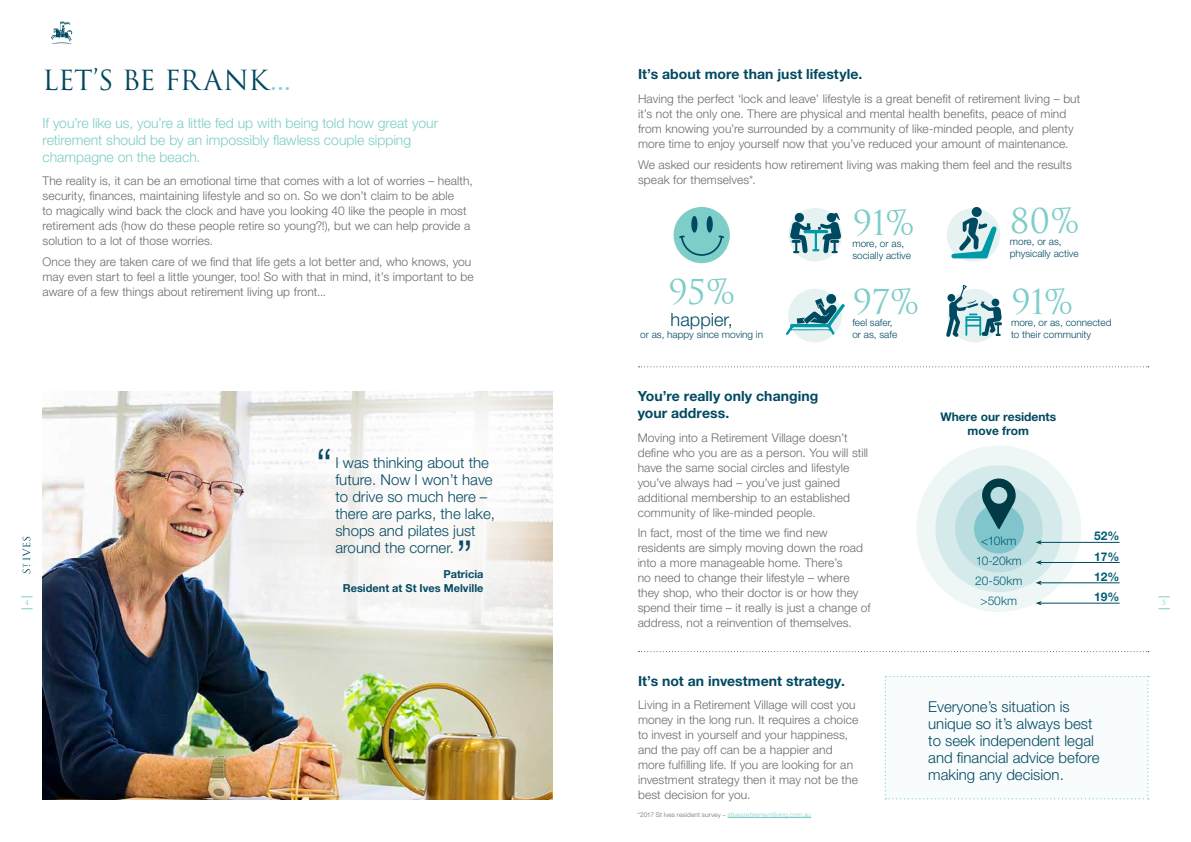
<style>
.page{position:relative;width:1191px;height:842px;background:#fff}
.page>*{position:absolute;margin:0;border:0;box-sizing:border-box;transform-origin:0 0}
.t1{font:300 44.1px "Helvetica Neue LT Pro";color:#064a63}
.t2{font:33.4px "Trajan Pro 3";color:#7dcdc8}
.t3{font:27px "Trajan Pro";letter-spacing:-.015em;color:#00485f}
.t4{font:300 18.2px "Helvetica Neue LT Pro";color:#004a61}
.t5{font:300 15px/17px "Helvetica Neue LT Pro";color:#064a63}
.t6{font:300 14px/16.8px "Helvetica Neue LT Pro";letter-spacing:-.005em;color:#7dcdc8}
.t7{font:700 14px/16.8px "Helvetica Neue LT Pro";letter-spacing:.005em;color:#004a61}
.t8{font:300 12px/15px "Helvetica Neue LT Pro";letter-spacing:.01em;color:#696a6d}
.t9{font:700 12px/14.4px "Helvetica Neue LT Pro";color:#004a61;text-align:center}
.t10{font:300 12px/20.2px "Helvetica Neue LT Pro";letter-spacing:.01em;color:#005d75;text-align:center}
.t11{font:700 12px/20.3px "Helvetica Neue LT Pro";color:#005d75;text-align:justify}
.t12{font:700 11px/14px "Helvetica Neue LT Pro";color:#064a63;text-align:right}
.t13{font:300 10px/12px "Helvetica Neue LT Pro";color:#004a61}
.t14{font:7px "Trajan Pro 3";color:#7dcdc8}
.t15{font:300 6.5px "Helvetica Neue LT Pro";letter-spacing:.02em;color:#7dcdc8}
.s1{color:#7dcdc8}
.s2{color:#696a6d}
</style>
<div class="page">
<svg style="left:884px;top:676px;width:264px;height:123px"></svg>
<div style="left:916px;top:445px;width:165px;height:167px;background:#eef6f6;border-radius:50%"></div>
<div style="left:935px;top:465px;width:127px;height:127px;background:#d4eaeb;border-radius:50%"></div>
<div style="left:955px;top:485px;width:87px;height:87px;background:#bcdee1;border-radius:50%"></div>
<div style="left:974px;top:504px;width:49px;height:49px;background:#7fc5cb;border-radius:50%"></div>
<svg style="left:982px;top:478px;width:33px;height:51px"></svg>
<hr style="left:1040px;top:542px;width:79px;height:1px;background:#004a61">
<svg style="left:1035px;top:540px;width:6px;height:5px"></svg>
<hr style="left:1040px;top:562px;width:79px;height:1px;background:#004a61">
<svg style="left:1035px;top:560px;width:6px;height:5px"></svg>
<hr style="left:1040px;top:583px;width:79px;height:1px;background:#004a61">
<svg style="left:1035px;top:580px;width:6px;height:5px"></svg>
<hr style="left:1040px;top:603px;width:79px;height:1px;background:#004a61">
<svg style="left:1035px;top:601px;width:6px;height:4px"></svg>
<svg style="left:638px;top:366px;width:511px;height:1px"></svg>
<svg style="left:638px;top:651px;width:511px;height:1px"></svg>
<img style="left:43px;top:392px;width:510px;height:407px">
<div style="left:305px;top:285px;width:321px;height:322px;background:#fff;border-radius:50%"></div>
<svg style="left:264px;top:375px;width:322px;height:322px;fill:#f6f5f4"></svg>
<div style="left:673px;top:207px;width:57px;height:56px;background:#7dcdc8;border-radius:50%"></div>
<div style="left:691px;top:216px;width:6px;height:17px;background:#004a61;border-radius:50%"></div>
<div style="left:706px;top:216px;width:7px;height:17px;background:#004a61;border-radius:50%"></div>
<svg style="left:677px;top:235px;width:48px;height:22px"></svg>
<div style="left:947px;top:289px;width:54px;height:53px;background:#e6f2f1;border-radius:50%"></div>
<svg style="left:946px;top:285px;width:56px;height:52px"></svg>
<div style="left:946px;top:208px;width:54px;height:54px;background:#e6f2f1;border-radius:50%"></div>
<svg style="left:951px;top:217px;width:46px;height:41px"></svg>
<div style="left:971px;top:207px;width:10px;height:10px;background:#004a61;border-radius:50%"></div>
<div style="left:788px;top:289px;width:54px;height:53px;background:#e6f2f1;border-radius:50%"></div>
<div style="left:826px;top:294px;width:10px;height:10px;background:#004a61;border-radius:50%"></div>
<svg style="left:786px;top:298px;width:58px;height:37px"></svg>
<div style="left:788px;top:208px;width:54px;height:53px;background:#e6f2f1;border-radius:50%"></div>
<svg style="left:790px;top:212px;width:51px;height:41px"></svg>
<hr style="left:727px;top:817px;width:84px;height:1px;background:#7dcdc8">
<svg style="left:21px;top:597px;width:12px;height:1px"></svg>
<svg style="left:21px;top:608px;width:12px;height:1px"></svg>
<svg style="left:51px;top:21px;width:21px;height:23px"></svg>
<svg style="left:23px;top:537px;width:7px;height:36px"></svg>
<h3 class="t3" style="left:43px;top:63px;width:250px">LET’S BE FRANK<span class="s1">...</span></h3>
<p class="t6" style="left:43px;top:114px;width:397px">If you’re like us, you’re a little fed up with being told how great your retirement should be by an impossibly flawless couple sipping champagne on the beach.</p>
<p class="t8" style="left:43px;top:173px;width:432px">The reality is, it can be an emotional time that comes with a lot of worries – health, security, finances, maintaining lifestyle and so on. So we don’t claim to be able<br>to magically wind back the clock and have you looking 40 like the people in most retirement ads (how do these people retire so young?!), but we can help provide a solution to a lot of those worries.</p>
<p class="t8" style="left:43px;top:254px;width:433px">Once they are taken care of we find that life gets a lot better and, who knows, you may even start to feel a little younger, too! So with that in mind, it’s important to be aware of a few things about retirement living up front...</p>
<p class="t7" style="left:638px;top:66px;width:226px">It’s about more than just lifestyle.</p>
<p class="t8" style="left:638px;top:91px;width:444px">Having the perfect ‘lock and leave’ lifestyle is a great benefit of retirement living – but it’s not the only one. There are physical and mental health benefits, peace of mind from knowing you’re surrounded by a community of like-minded people, and plenty more time to enjoy yourself now that you’ve reduced your amount of maintenance.</p>
<p class="t8" style="left:638px;top:157px;width:435px">We asked our residents how retirement living was making them feel and the results speak for themselves*.</p>
<h2 class="t2" style="left:668px;top:269px;width:68px">95%</h2>
<h3 class="t4" style="left:670px;top:309px;width:64px">happier,</h3>
<p class="t13" style="left:640px;top:329px;width:124px">or as, happy since moving in</p>
<h2 class="t2" style="left:852px;top:200px;width:64px">91%</h2>
<p class="t13" style="left:852px;top:237px;width:60px">more, or as, socially active</p>
<h2 class="t2" style="left:852px;top:279px;width:68px">97%</h2>
<p class="t13" style="left:852px;top:316px;width:46px">feel safer, or as, safe</p>
<h2 class="t2" style="left:1009px;top:198px;width:71px">80%</h2>
<p class="t13" style="left:1009px;top:235px;width:70px">more, or as, physically active</p>
<h2 class="t2" style="left:1011px;top:279px;width:64px">91%</h2>
<p class="t13" style="left:1011px;top:316px;width:102px">more, or as, connected to their community</p>
<p class="t7" style="left:637px;top:387px;width:182px">You’re really only changing your address.</p>
<p class="t8" style="left:637px;top:429px;width:232px">Moving into a Retirement Village doesn’t define who you are as a person. You will still have the same social circles and lifestyle you’ve always had – you’ve just gained additional membership to an established community of like-minded people.</p>
<p class="t8" style="left:637px;top:525px;width:234px">In fact, most of the time we find new residents are simply moving down the road into a more manageable home. There’s<br>no need to change their lifestyle – where they shop, who their doctor is or how they spend their time – it really is just a change of address, not a reinvention of themselves.</p>
<p class="t11" style="left:1094px;top:525px;width:27px">52% 17% 12% 19%</p>
<p class="t9" style="left:940px;top:409px;width:117px">Where our residents move from</p>
<h1 class="t1" style="left:316px;top:437px;width:18px">“</h1>
<p class="t5" style="left:335px;top:454px;width:161px">I was thinking about the future. Now I won’t have to drive so much here – there are parks, the lake, shops and pilates just around the corner.</p>
<p class="t10" style="left:975px;top:530px;width:49px">&lt;10km<br>10-20km<br>20-50km &gt;50km</p>
<h1 class="t1" style="left:456px;top:530px;width:18px">”</h1>
<p class="t12" style="left:343px;top:567px;width:142px">Patricia<br>Resident at St Ives Melville</p>
<p class="t14" style="left:25px;top:598px;width:6px">4</p>
<p class="t14" style="left:1162px;top:598px;width:5px">5</p>
<p class="t7" style="left:638px;top:672px;width:208px">It’s not an investment strategy.</p>
<p class="t8" style="left:638px;top:697px;width:222px">Living in a Retirement Village will cost you money in the long run. It requires a choice to invest in yourself and your happiness, and the pay off can be a happier and more fulfilling life. If you are looking for an investment strategy then it may not be the best decision for you.</p>
<p class="t15" style="left:637px;top:810px;width:175px"><span class="s2">*2017 St Ives resident survey –</span> stivesretirementliving.com.au</p>
<p class="t5" style="left:928px;top:698px;width:173px">Everyone’s situation is unique so it’s always best to seek independent legal and financial advice before making any decision.</p>
</div>
